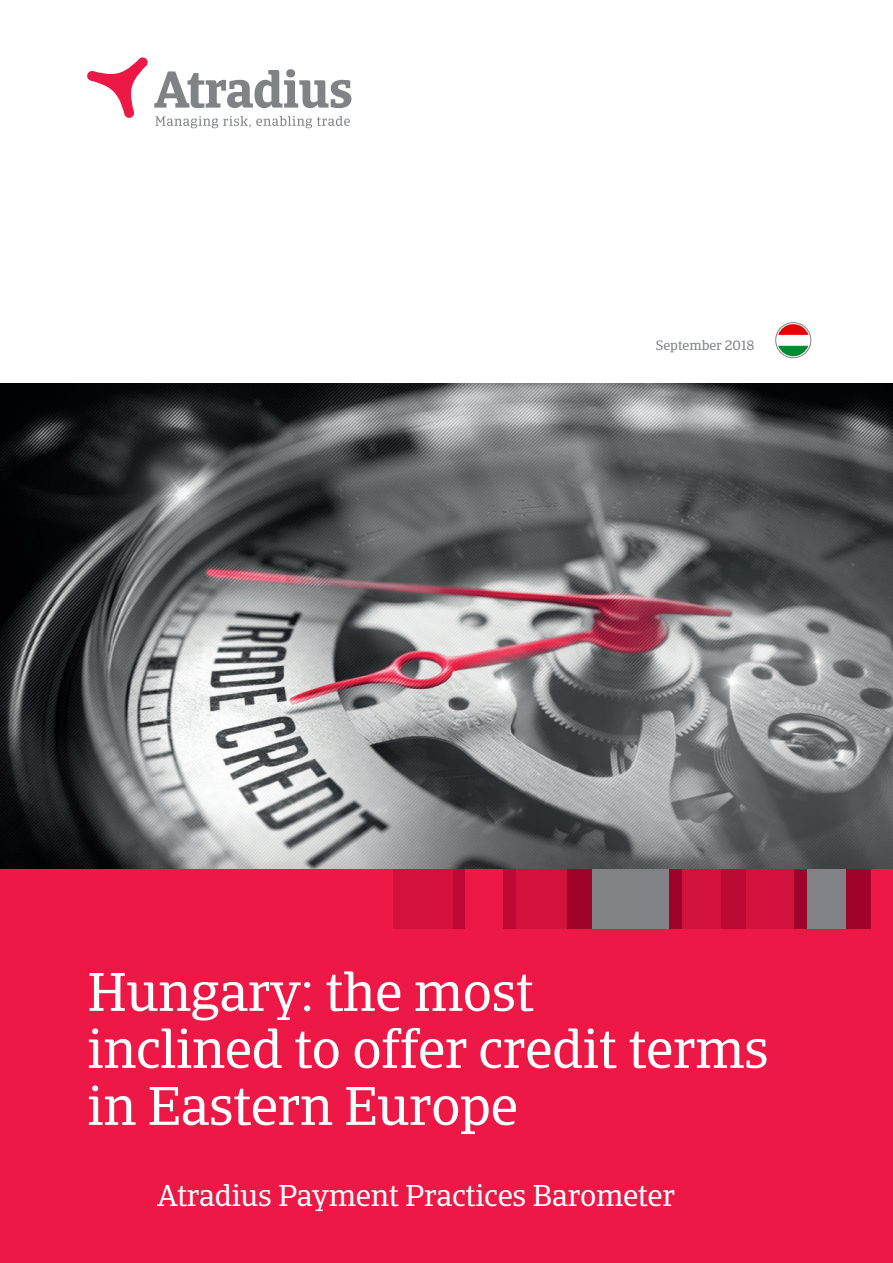
<style>
.page{position:relative;width:893px;height:1263px;background:#fff}
.page>*{position:absolute;margin:0;border:0;box-sizing:border-box;transform-origin:0 0}
.t1{font:54px/57px "Catalana";letter-spacing:-.01em;color:#fff}
.t2{font:30px "Catalana";letter-spacing:-.01em;color:#fff}
.t3{font:13.5px "Catalana";color:#808285}
</style>
<div class="page">
<div style="left:0;top:869px;width:893px;height:394px;background:#ed1845"></div>
<img style="left:0;top:384px;width:893px;height:485px">
<div style="left:452px;top:869px;width:13px;height:60px;background:#bc0a35"></div>
<div style="left:393px;top:869px;width:59px;height:60px;background:#d2113d"></div>
<div style="left:516px;top:869px;width:51px;height:60px;background:#d2113d"></div>
<div style="left:746px;top:869px;width:49px;height:60px;background:#d2113d"></div>
<div style="left:567px;top:869px;width:26px;height:60px;background:#a0032a"></div>
<div style="left:720px;top:869px;width:26px;height:60px;background:#bc0a35"></div>
<div style="left:846px;top:869px;width:25px;height:60px;background:#a0032a"></div>
<div style="left:503px;top:869px;width:13px;height:60px;background:#bc0a35"></div>
<div style="left:593px;top:869px;width:76px;height:60px;background:#808285"></div>
<div style="left:669px;top:869px;width:13px;height:60px;background:#a0032a"></div>
<div style="left:682px;top:869px;width:38px;height:60px;background:#d2113d"></div>
<div style="left:807px;top:869px;width:39px;height:60px;background:#808285"></div>
<div style="left:795px;top:869px;width:12px;height:60px;background:#a0032a"></div>
<svg style="left:154px;top:69px;width:197px;height:39px"></svg>
<svg style="left:87px;top:57px;width:61px;height:61px"></svg>
<svg style="left:155px;top:116px;width:195px;height:12px"></svg>
<svg style="left:775px;top:322px;width:36px;height:36px"></svg>
<svg style="left:777px;top:324px;width:32px;height:32px"></svg>
<p class="t3" style="left:656px;top:338px;width:100px">September 2018</p>
<p class="t1" style="left:87px;top:964px;width:683px">Hungary: the most<br>inclined to offer credit terms in Eastern Europe</p>
<p class="t2" style="left:157px;top:1178px;width:519px">Atradius Payment Practices Barometer</p>
</div>
